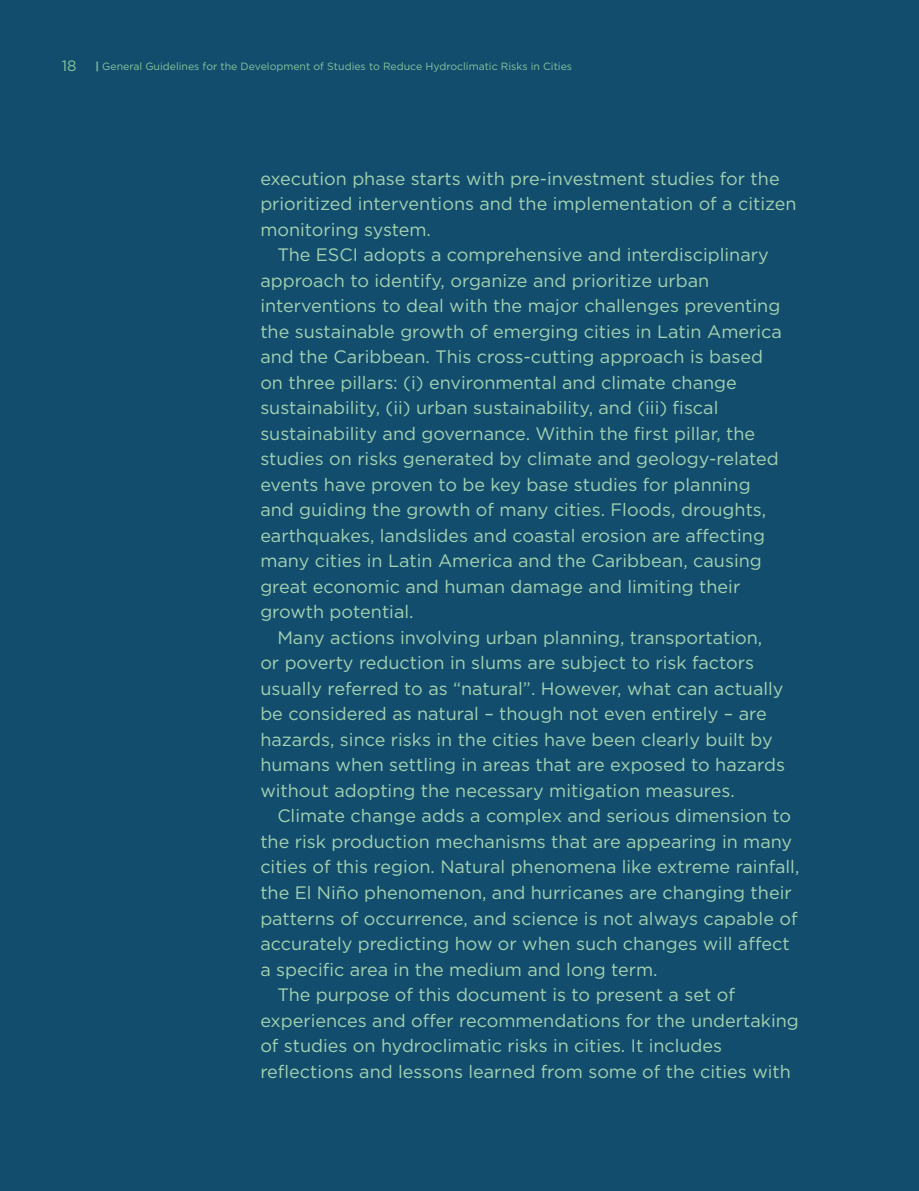
<style>
.page{position:relative;width:919px;height:1191px;background:#fff}
.page>*{position:absolute;margin:0;border:0;box-sizing:border-box;transform-origin:0 0}
.t1{font:18px "Gotham";color:#a3d2b1}
.t2{font:15px "Gotham";color:#85c59c}
.t3{font:10.5px "Gotham";color:#85c59c}
.s1{font-weight:700}
</style>
<div class="page">
<div style="left:0;top:0;width:918px;height:1191px;background:#124d6d"></div>
<p class="t2" style="left:62px;top:56px;width:16px">18</p>
<p class="t3" style="left:95px;top:60px;width:478px"><span class="s1">|</span> General Guidelines for the Development of Studies to Reduce Hydroclimatic Risks in Cities</p>
<p class="t1" style="left:260px;top:167px;width:521px">execution phase starts with pre-investment studies for the</p>
<p class="t1" style="left:260px;top:192px;width:538px">prioritized interventions and the implementation of a citizen</p>
<p class="t1" style="left:260px;top:218px;width:172px">monitoring system.</p>
<p class="t1" style="left:277px;top:243px;width:493px">The ESCI adopts a comprehensive and interdisciplinary</p>
<p class="t1" style="left:260px;top:269px;width:450px">approach to identify, organize and prioritize urban</p>
<p class="t1" style="left:260px;top:294px;width:521px">interventions to deal with the major challenges preventing</p>
<p class="t1" style="left:260px;top:320px;width:523px">the sustainable growth of emerging cities in Latin America</p>
<p class="t1" style="left:260px;top:345px;width:504px">and the Caribbean. This cross-cutting approach is based</p>
<p class="t1" style="left:260px;top:371px;width:478px">on three pillars: (i) environmental and climate change</p>
<p class="t1" style="left:260px;top:396px;width:459px">sustainability, (ii) urban sustainability, and (iii) fiscal</p>
<p class="t1" style="left:260px;top:422px;width:496px">sustainability and governance. Within the first pillar, the</p>
<p class="t1" style="left:260px;top:447px;width:520px">studies on risks generated by climate and geology-related</p>
<p class="t1" style="left:260px;top:473px;width:492px">events have proven to be key base studies for planning</p>
<p class="t1" style="left:260px;top:498px;width:507px">and guiding the growth of many cities. Floods, droughts,</p>
<p class="t1" style="left:260px;top:524px;width:506px">earthquakes, landslides and coastal erosion are affecting</p>
<p class="t1" style="left:260px;top:549px;width:503px">many cities in Latin America and the Caribbean, causing</p>
<p class="t1" style="left:260px;top:575px;width:481px">great economic and human damage and limiting their</p>
<p class="t1" style="left:260px;top:600px;width:155px">growth potential.</p>
<p class="t1" style="left:277px;top:626px;width:486px">Many actions involving urban planning, transportation,</p>
<p class="t1" style="left:260px;top:651px;width:495px">or poverty reduction in slums are subject to risk factors</p>
<p class="t1" style="left:260px;top:677px;width:524px">usually referred to as “natural”. However, what can actually</p>
<p class="t1" style="left:260px;top:702px;width:508px">be considered as natural – though not even entirely – are</p>
<p class="t1" style="left:260px;top:728px;width:514px">hazards, since risks in the cities have been clearly built by</p>
<p class="t1" style="left:260px;top:753px;width:526px">humans when settling in areas that are exposed to hazards</p>
<p class="t1" style="left:260px;top:779px;width:476px">without adopting the necessary mitigation measures.</p>
<p class="t1" style="left:277px;top:804px;width:515px">Climate change adds a complex and serious dimension to</p>
<p class="t1" style="left:260px;top:830px;width:533px">the risk production mechanisms that are appearing in many</p>
<p class="t1" style="left:260px;top:855px;width:540px">cities of this region. Natural phenomena like extreme rainfall,</p>
<p class="t1" style="left:260px;top:881px;width:533px">the El Niño phenomenon, and hurricanes are changing their</p>
<p class="t1" style="left:260px;top:906px;width:538px">patterns of occurrence, and science is not always capable of</p>
<p class="t1" style="left:260px;top:932px;width:530px">accurately predicting how or when such changes will affect</p>
<p class="t1" style="left:260px;top:957px;width:399px">a specific area in the medium and long term.</p>
<p class="t1" style="left:277px;top:983px;width:459px">The purpose of this document is to present a set of</p>
<p class="t1" style="left:260px;top:1008px;width:540px">experiences and offer recommendations for the undertaking</p>
<p class="t1" style="left:260px;top:1034px;width:463px">of studies on hydroclimatic risks in cities. It includes</p>
<p class="t1" style="left:260px;top:1059px;width:532px">reflections and lessons learned from some of the cities with</p>
</div>
